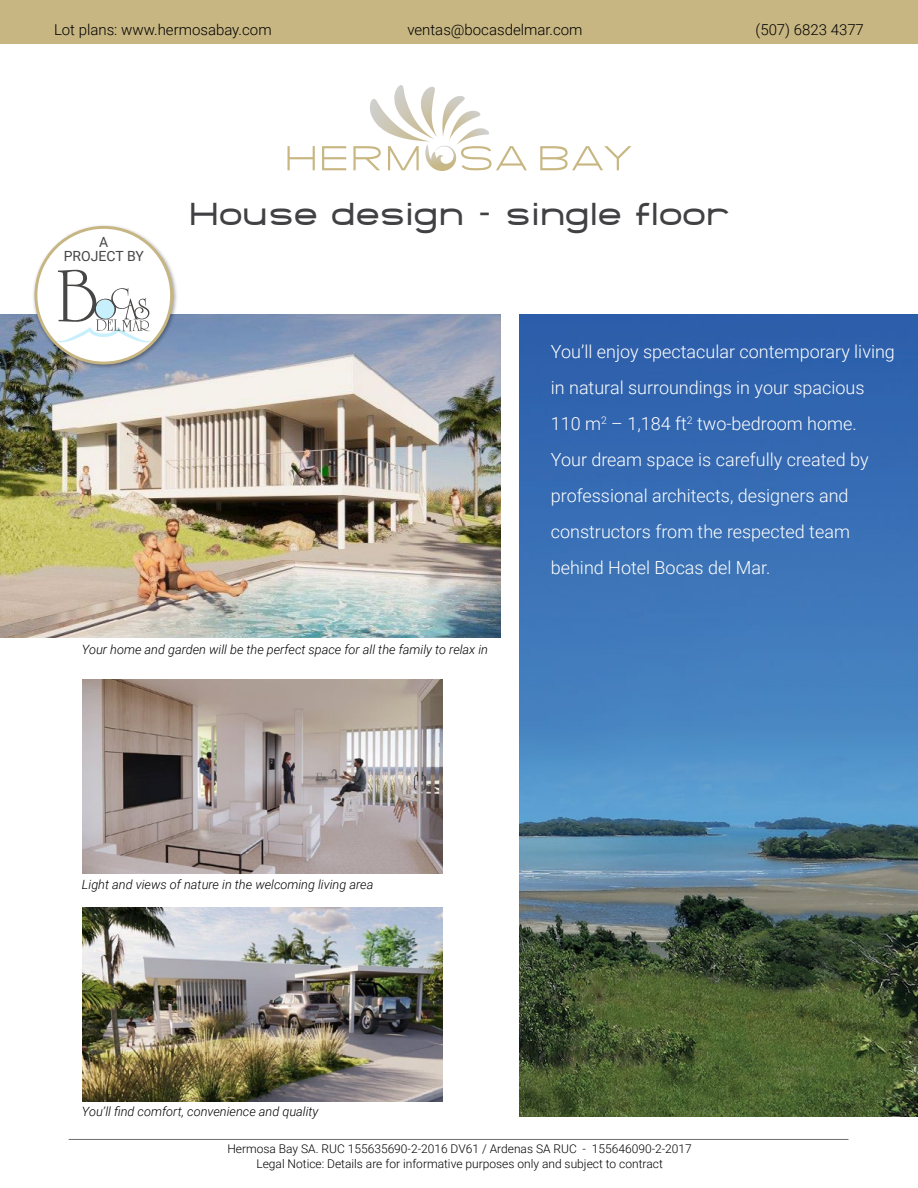
<style>
.page{position:relative;width:918px;height:1188px;background:#fff}
.page>*{position:absolute;margin:0;border:0;box-sizing:border-box;transform-origin:0 0}
.t1{font:500 33px "SF Grandezza";color:#414042}
.t2{font:300 18px/36px "Roboto";color:#fff}
.t3{font:300 15px "Roboto";color:#000}
.t4{font:13.95px/13.5px "Roboto";color:#484645;text-align:center}
.t5{font:italic 300 12.75px "Roboto";color:#000}
.t6{font:300 12px/15px "Roboto";color:#000;text-align:center}
</style>
<div class="page">
<hr style="left:69px;top:1139px;width:779px;height:1px;background:#6d6e71">
<div style="left:0;top:0;width:918px;height:43px;background:#c7b682"></div>
<img style="left:520px;top:315px;width:398px;height:802px">
<svg style="left:288px;top:146px;width:27px;height:24px"></svg>
<svg style="left:322px;top:146px;width:24px;height:24px"></svg>
<svg style="left:540px;top:146px;width:91px;height:24px"></svg>
<svg style="left:353px;top:85px;width:174px;height:86px"></svg>
<img style="left:0;top:315px;width:500px;height:322px">
<img style="left:83px;top:679px;width:360px;height:194px">
<img style="left:83px;top:907px;width:360px;height:194px">
<img style="left:31px;top:225px;width:149px;height:146px">
<div style="left:36px;top:227px;width:136px;height:136px;background:#fff;border-radius:50%"></div>
<div style="left:35px;top:226px;width:138px;height:138px;border:3px solid #c7b682;border-radius:50%"></div>
<svg style="left:57px;top:270px;width:94px;height:72px"></svg>
<p class="t3" style="left:421px;top:19px;width:177px">ventas@bocasdelmar.com</p>
<p class="t3" style="left:741px;top:19px;width:110px">(507) 6823 4377</p>
<p class="t3" style="left:756px;top:19px;width:110px">(507) 6823 4377</p>
<p class="t3" style="left:54px;top:19px;width:219px">Lot plans: www.hermosabay.com</p>
<p class="t3" style="left:68px;top:19px;width:219px">Lot plans: www.hermosabay.com</p>
<p class="t3" style="left:407px;top:19px;width:177px">ventas@bocasdelmar.com</p>
<p class="t4" style="left:64px;top:235px;width:82px">A<br>PROJECT BY</p>
<h1 class="t1" style="left:189px;top:193px;width:542px">House design – single floor</h1>
<p class="t2" style="left:551px;top:333px;width:346px">You’ll enjoy spectacular contemporary living in natural surroundings in your spacious 110 m<sup>2</sup> – 1,184 ft<sup>2</sup> two-bedroom home.<br>Your dream space is carefully created by professional architects, designers and constructors from the respected team behind Hotel Bocas del Mar.</p>
<p class="t5" style="left:82px;top:640px;width:408px">Your home and garden will be the perfect space for all the family to relax in</p>
<p class="t5" style="left:82px;top:876px;width:293px">Light and views of nature in the welcoming living area</p>
<p class="t5" style="left:82px;top:1103px;width:238px">You’ll find comfort, convenience and quality</p>
<p class="t6" style="left:227px;top:1141px;width:466px">Hermosa Bay SA. RUC 155635690-2-2016 DV61 / Ardenas SA RUC - 155646090-2-2017<br>Legal Notice: Details are for informative purposes only and subject to contract</p>
</div>
